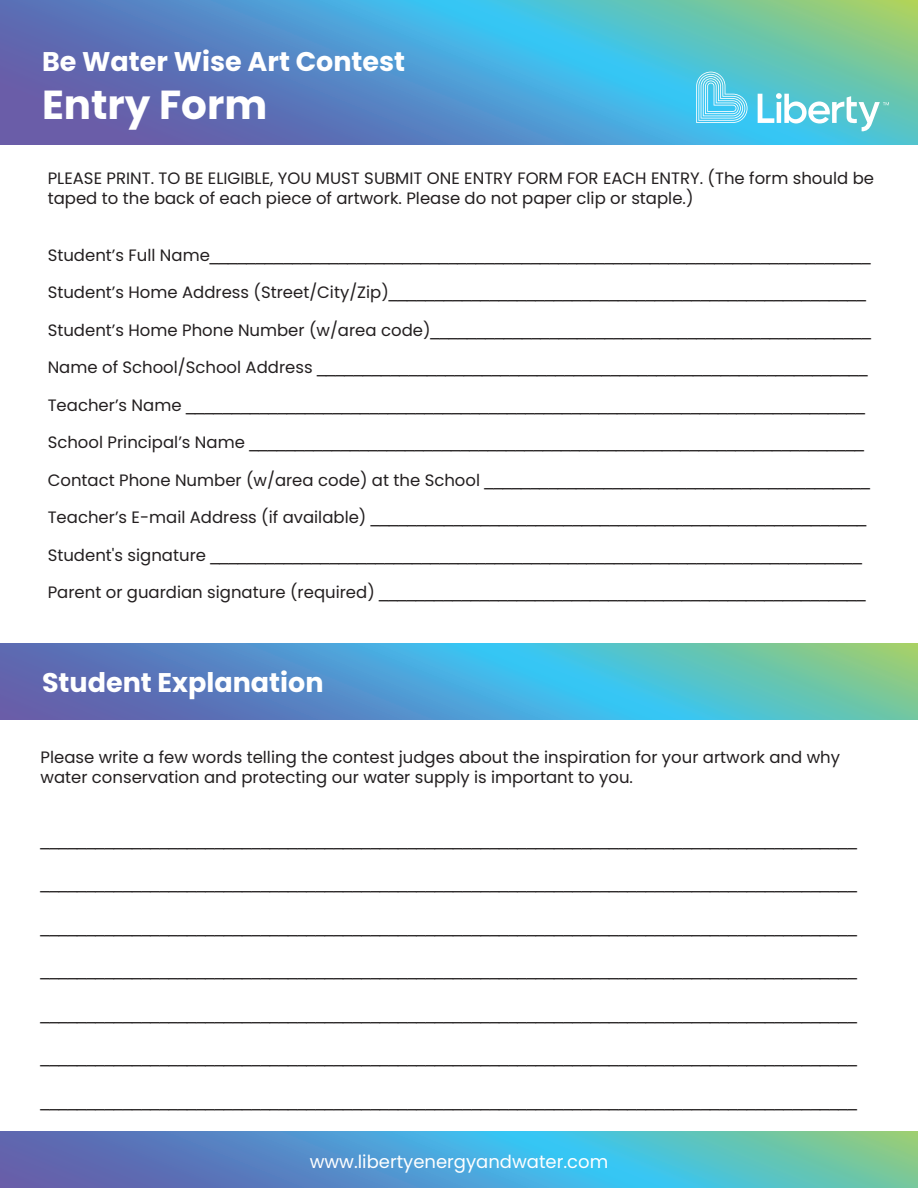
<style>
.page{position:relative;width:918px;height:1188px;background:#fff}
.page>*{position:absolute;margin:0;border:0;box-sizing:border-box;transform-origin:0 0}
.t1{font:700 40.5px "Poppins";color:#fff}
.t2{font:700 27px "Poppins";color:#fff}
.t3{font:18px "Poppins";color:#fff}
.t4{font:16.5px "Arial";color:#231f20}
.t5{font:16.5px/19.8px "Poppins";color:#231f20}
.s1{font-family:"Poppins"}
</style>
<div class="page">
<svg style="left:0;top:0;width:918px;height:145px;background:#589ac3"></svg>
<svg style="left:0;top:644px;width:918px;height:75px;background:#57a1c5"></svg>
<svg style="left:0;top:1132px;width:918px;height:55px;background:#56a1c5"></svg>
<svg style="left:696px;top:72px;width:52px;height:51px;background:#72d4ed"></svg>
<svg style="left:758px;top:93px;width:131px;height:38px"></svg>
<h2 class="t2" style="left:42px;top:46px;width:365px">Be Water Wise Art Contest</h2>
<h1 class="t1" style="left:42px;top:81px;width:227px">Entry Form</h1>
<p class="t5" style="left:48px;top:168px;width:828px">PLEASE PRINT. TO BE ELIGIBLE, YOU MUST SUBMIT ONE ENTRY FORM FOR EACH ENTRY. (The form should be taped to the back of each piece of artwork. Please do not paper clip or staple.)</p>
<p class="t4" style="left:48px;top:244px;width:824px"><span class="s1">Student’s Full Name</span>________________________________________________________________________</p>
<p class="t4" style="left:48px;top:282px;width:820px"><span class="s1">Student’s Home Address (Street/City/Zip)</span>____________________________________________________</p>
<p class="t4" style="left:48px;top:319px;width:825px"><span class="s1">Student’s Home Phone Number (w/area code)</span>________________________________________________</p>
<p class="t4" style="left:48px;top:357px;width:821px"><span class="s1">Name of School/School Address</span> ____________________________________________________________</p>
<p class="t4" style="left:48px;top:394px;width:819px"><span class="s1">Teacher’s Name</span> __________________________________________________________________________</p>
<p class="t4" style="left:48px;top:432px;width:818px"><span class="s1">School Principal’s Name</span> ___________________________________________________________________</p>
<p class="t4" style="left:48px;top:469px;width:824px"><span class="s1">Contact Phone Number (w/area code) at the School</span> __________________________________________</p>
<p class="t4" style="left:48px;top:507px;width:820px"><span class="s1">Teacher’s E-mail Address (if available)</span> ______________________________________________________</p>
<p class="t4" style="left:48px;top:544px;width:816px"><span class="s1">Student's signature</span> _______________________________________________________________________</p>
<p class="t4" style="left:48px;top:582px;width:819px"><span class="s1">Parent or guardian signature (required)</span> _____________________________________________________</p>
<h2 class="t2" style="left:42px;top:667px;width:283px">Student Explanation</h2>
<p class="t5" style="left:41px;top:747px;width:801px">Please write a few words telling the contest judges about the inspiration for your artwork and why water conservation and protecting our water supply is important to you.</p>
<p class="t4" style="left:41px;top:829px;width:818px">_________________________________________________________________________________________</p>
<p class="t4" style="left:41px;top:873px;width:818px">_________________________________________________________________________________________</p>
<p class="t4" style="left:41px;top:916px;width:818px">_________________________________________________________________________________________</p>
<p class="t4" style="left:41px;top:960px;width:818px">_________________________________________________________________________________________</p>
<p class="t4" style="left:41px;top:1003px;width:818px">_________________________________________________________________________________________</p>
<p class="t4" style="left:41px;top:1047px;width:818px">_________________________________________________________________________________________</p>
<p class="t4" style="left:41px;top:1090px;width:818px">_________________________________________________________________________________________</p>
<p class="t3" style="left:310px;top:1151px;width:300px">www.libertyenergyandwater.com</p>
</div>
